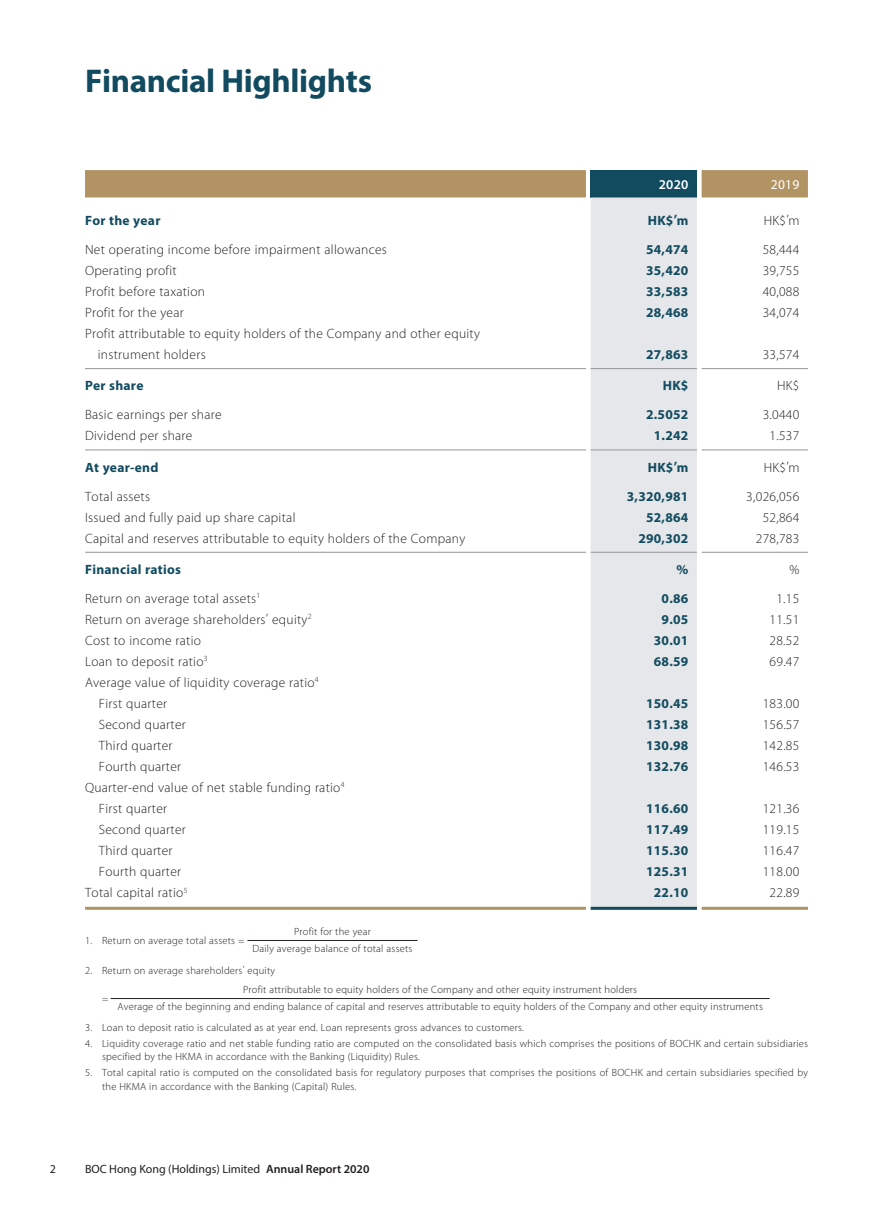
<style>
.page{position:relative;width:893px;height:1212px;background:#fff}
.page>*{position:absolute;margin:0;border:0;box-sizing:border-box;transform-origin:0 0}
.t1{font:700 33px "Myriad Pro";letter-spacing:-.01em;color:#124b5f}
.t2{font:300 13.5px/21px "Myriad Pro";letter-spacing:.02em;color:#231f20}
.t3{font:700 13.5px "Myriad Pro";letter-spacing:.02em;color:#124b5f}
.t4{font:600 13.5px "Myriad Pro";color:#fff}
.t5{font:13.5px "Myriad Pro";color:#fff}
.t6{font:12px "Myriad Pro";color:#231f20}
.t7{font:300 10.5px/17.2px "Myriad Pro";letter-spacing:.02em;color:#231f20;text-align:center}
.s1{font-weight:600}
</style>
<div class="page">
<div style="left:85px;top:170px;width:723px;height:27px;background:#b29464"></div>
<div style="left:591px;top:170px;width:106px;height:27px;background:#124b5f"></div>
<div style="left:591px;top:197px;width:106px;height:710px;background:#e5e7ea"></div>
<hr style="left:85px;top:907px;width:501px;height:3px;background:#b29464">
<hr style="left:702px;top:907px;width:106px;height:3px;background:#b29464">
<hr style="left:591px;top:907px;width:106px;height:3px;background:#124b5f">
<hr style="left:85px;top:368px;width:501px;height:1px;background:#939598">
<hr style="left:591px;top:368px;width:106px;height:1px;background:#939598">
<hr style="left:702px;top:368px;width:106px;height:1px;background:#939598">
<hr style="left:85px;top:450px;width:501px;height:1px;background:#939598">
<hr style="left:591px;top:450px;width:106px;height:1px;background:#939598">
<hr style="left:702px;top:450px;width:106px;height:1px;background:#939598">
<hr style="left:85px;top:552px;width:501px;height:1px;background:#939598">
<hr style="left:591px;top:552px;width:106px;height:1px;background:#939598">
<hr style="left:702px;top:552px;width:106px;height:1px;background:#939598">
<hr style="left:247px;top:940px;width:170px;height:1px;background:#231f20">
<hr style="left:111px;top:998px;width:659px;height:1px;background:#231f20">
<h1 class="t1" style="left:85px;top:60px;width:288px">Financial Highlights</h1>
<p class="t4" style="left:659px;top:176px;width:31px">2020</p>
<p class="t5" style="left:771px;top:177px;width:30px">2019</p>
<p class="t3" style="left:85px;top:211px;width:77px">For the year</p>
<p class="t3" style="left:648px;top:211px;width:42px">HK$’m</p>
<p class="t2" style="left:764px;top:210px;width:37px">HK$’m</p>
<p class="t2" style="left:85px;top:239px;width:303px">Net operating income before impairment allowances</p>
<p class="t3" style="left:646px;top:241px;width:44px">54,474</p>
<p class="t2" style="left:763px;top:239px;width:38px">58,444</p>
<p class="t2" style="left:85px;top:260px;width:93px">Operating profit</p>
<p class="t3" style="left:646px;top:262px;width:44px">35,420</p>
<p class="t2" style="left:763px;top:260px;width:38px">39,755</p>
<p class="t2" style="left:85px;top:281px;width:122px">Profit before taxation</p>
<p class="t3" style="left:646px;top:283px;width:44px">33,583</p>
<p class="t2" style="left:763px;top:281px;width:38px">40,088</p>
<p class="t2" style="left:85px;top:302px;width:100px">Profit for the year</p>
<p class="t3" style="left:646px;top:304px;width:44px">28,468</p>
<p class="t2" style="left:763px;top:302px;width:38px">34,074</p>
<p class="t2" style="left:98px;top:323px;width:384px;text-indent:-13px">Profit attributable to equity holders of the Company and other equity instrument holders</p>
<p class="t3" style="left:646px;top:346px;width:44px">27,863</p>
<p class="t2" style="left:763px;top:344px;width:38px">33,574</p>
<p class="t3" style="left:85px;top:377px;width:60px">Per share</p>
<p class="t3" style="left:663px;top:377px;width:27px">HK$</p>
<p class="t2" style="left:777px;top:375px;width:24px">HK$</p>
<p class="t2" style="left:85px;top:404px;width:138px">Basic earnings per share</p>
<p class="t3" style="left:646px;top:406px;width:44px">2.5052</p>
<p class="t2" style="left:763px;top:404px;width:38px">3.0440</p>
<p class="t2" style="left:85px;top:425px;width:109px">Dividend per share</p>
<p class="t3" style="left:654px;top:427px;width:36px">1.242</p>
<p class="t2" style="left:769px;top:425px;width:31px">1.537</p>
<p class="t3" style="left:85px;top:458px;width:75px">At year-end</p>
<p class="t3" style="left:648px;top:458px;width:42px">HK$’m</p>
<p class="t2" style="left:764px;top:457px;width:37px">HK$’m</p>
<p class="t2" style="left:85px;top:486px;width:67px">Total assets</p>
<p class="t3" style="left:627px;top:487px;width:63px">3,320,981</p>
<p class="t2" style="left:746px;top:486px;width:55px">3,026,056</p>
<p class="t2" style="left:85px;top:507px;width:212px">Issued and fully paid up share capital</p>
<p class="t3" style="left:646px;top:508px;width:44px">52,864</p>
<p class="t2" style="left:763px;top:507px;width:38px">52,864</p>
<p class="t2" style="left:85px;top:528px;width:382px">Capital and reserves attributable to equity holders of the Company</p>
<p class="t3" style="left:638px;top:529px;width:52px">290,302</p>
<p class="t2" style="left:756px;top:528px;width:45px">278,783</p>
<p class="t3" style="left:85px;top:560px;width:97px">Financial ratios</p>
<p class="t3" style="left:677px;top:560px;width:13px">%</p>
<p class="t2" style="left:789px;top:559px;width:11px">%</p>
<p class="t2" style="left:85px;top:588px;width:177px">Return on average total assets<sup>1</sup></p>
<p class="t3" style="left:662px;top:590px;width:28px">0.86</p>
<p class="t2" style="left:776px;top:588px;width:25px">1.15</p>
<p class="t2" style="left:85px;top:609px;width:228px">Return on average shareholders’ equity<sup>2</sup></p>
<p class="t3" style="left:662px;top:611px;width:28px">9.05</p>
<p class="t2" style="left:769px;top:609px;width:31px">11.51</p>
<p class="t2" style="left:85px;top:630px;width:117px">Cost to income ratio</p>
<p class="t3" style="left:654px;top:632px;width:36px">30.01</p>
<p class="t2" style="left:769px;top:630px;width:31px">28.52</p>
<p class="t2" style="left:85px;top:651px;width:124px">Loan to deposit ratio<sup>3</sup></p>
<p class="t3" style="left:654px;top:653px;width:36px">68.59</p>
<p class="t2" style="left:769px;top:651px;width:31px">69.47</p>
<p class="t2" style="left:99px;top:672px;width:221px;text-indent:-14px">Average value of liquidity coverage ratio<sup>4<br></sup>First quarter</p>
<p class="t3" style="left:646px;top:695px;width:44px">150.45</p>
<p class="t2" style="left:763px;top:693px;width:38px">183.00</p>
<p class="t2" style="left:99px;top:714px;width:89px">Second quarter</p>
<p class="t3" style="left:646px;top:716px;width:44px">131.38</p>
<p class="t2" style="left:763px;top:714px;width:38px">156.57</p>
<p class="t2" style="left:99px;top:735px;width:75px">Third quarter</p>
<p class="t3" style="left:646px;top:737px;width:44px">130.98</p>
<p class="t2" style="left:763px;top:735px;width:38px">142.85</p>
<p class="t2" style="left:99px;top:756px;width:84px">Fourth quarter</p>
<p class="t3" style="left:646px;top:758px;width:44px">132.76</p>
<p class="t2" style="left:763px;top:756px;width:38px">146.53</p>
<p class="t2" style="left:99px;top:777px;width:247px;text-indent:-14px">Quarter-end value of net stable funding ratio<sup>4<br></sup>First quarter</p>
<p class="t3" style="left:646px;top:800px;width:44px">116.60</p>
<p class="t2" style="left:763px;top:798px;width:38px">121.36</p>
<p class="t2" style="left:99px;top:819px;width:89px">Second quarter</p>
<p class="t3" style="left:646px;top:821px;width:44px">117.49</p>
<p class="t2" style="left:763px;top:819px;width:38px">119.15</p>
<p class="t2" style="left:99px;top:840px;width:75px">Third quarter</p>
<p class="t3" style="left:646px;top:842px;width:44px">115.30</p>
<p class="t2" style="left:763px;top:840px;width:38px">116.47</p>
<p class="t2" style="left:99px;top:861px;width:84px">Fourth quarter</p>
<p class="t3" style="left:646px;top:863px;width:44px">125.31</p>
<p class="t2" style="left:763px;top:861px;width:38px">118.00</p>
<p class="t2" style="left:85px;top:882px;width:104px">Total capital ratio<sup>5</sup></p>
<p class="t3" style="left:654px;top:884px;width:36px">22.10</p>
<p class="t2" style="left:769px;top:882px;width:31px">22.89</p>
<p class="t7" style="left:85px;top:932px;width:161px">1. Return on average total assets =</p>
<p class="t7" style="left:252px;top:923px;width:162px">Profit for the year<br>Daily average balance of total assets</p>
<p class="t7" style="left:85px;top:962px;width:192px">2. Return on average shareholders’ equity</p>
<p class="t7" style="left:102px;top:989px;width:8px">=</p>
<p class="t7" style="left:117px;top:981px;width:647px">Profit attributable to equity holders of the Company and other equity instrument holders<br>Average of the beginning and ending balance of capital and reserves attributable to equity holders of the Company and other equity instruments</p>
<p class="t7" style="left:85px;top:1019px;width:441px">3. Loan to deposit ratio is calculated as at year end. Loan represents gross advances to customers.</p>
<p class="t7" style="left:102px;top:1037px;width:707px;line-height:13.5px;text-align:left;text-indent:-17px">4. Liquidity coverage ratio and net stable funding ratio are computed on the consolidated basis which comprises the positions of BOCHK and certain subsidiaries specified by the HKMA in accordance with the Banking (Liquidity) Rules.</p>
<p class="t7" style="left:102px;top:1066px;width:708px;line-height:13.5px;text-align:left;text-indent:-17px">5. Total capital ratio is computed on the consolidated basis for regulatory purposes that comprises the positions of BOCHK and certain subsidiaries specified by the HKMA in accordance with the Banking (Capital) Rules.</p>
<p class="t6" style="left:50px;top:1161px;width:8px">2</p>
<p class="t6" style="left:85px;top:1161px;width:286px">BOC Hong Kong (Holdings) Limited <span class="s1">Annual Report 2020</span></p>
</div>
